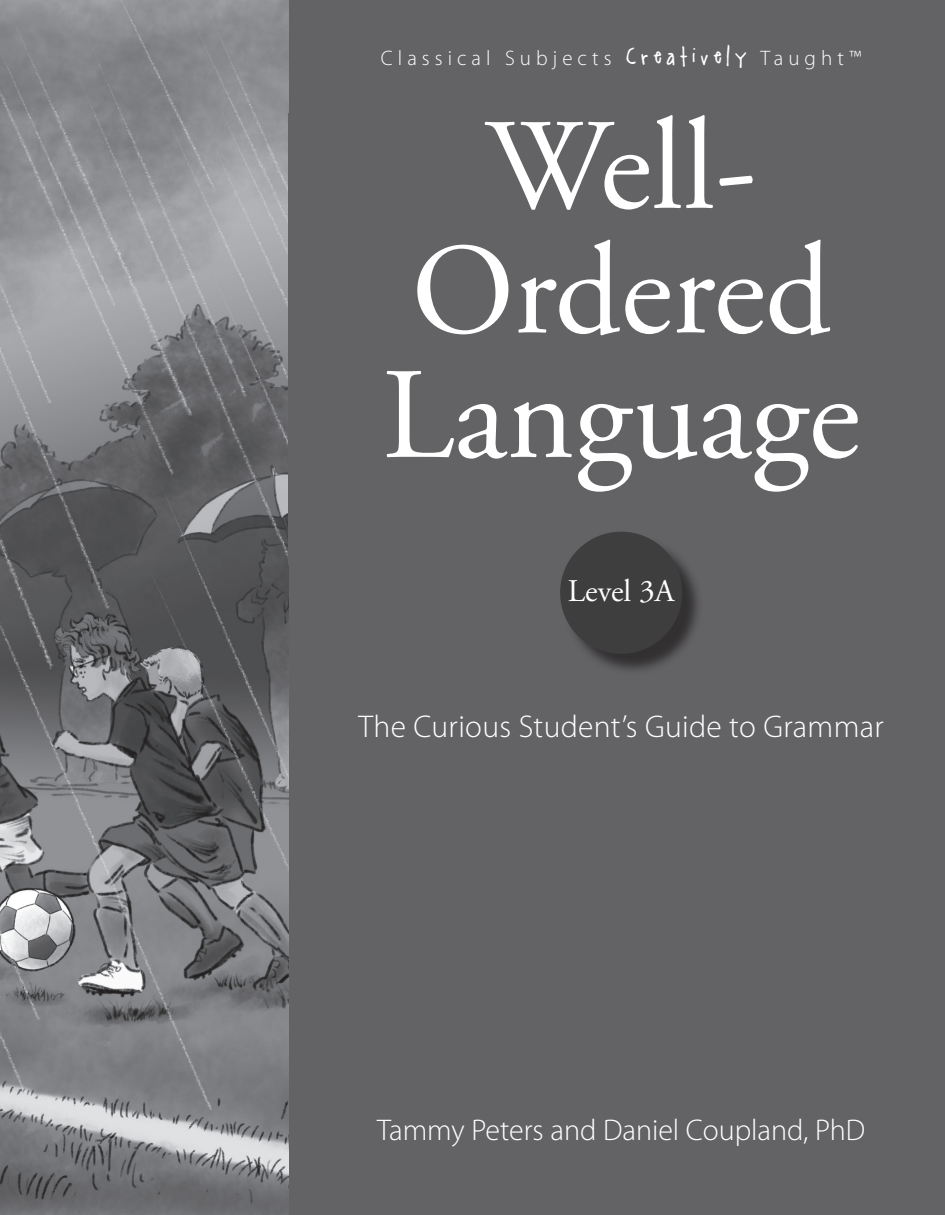
<style>
.page{position:relative;width:945px;height:1215px;background:#fff}
.page>*{position:absolute;margin:0;border:0;box-sizing:border-box;transform-origin:0 0}
.t1{font:129.6px/124.5px "Adobe Garamond Pro";color:#fff;text-align:center}
.t2{font:300 31.5px "Myriad Pro";letter-spacing:.01em;color:#fff}
.t3{font:31.5px "Adobe Garamond Pro";color:#fff}
.t4{font:300 30px "Myriad Pro";color:#fff}
.t5{font:300 21px "Myriad Pro";letter-spacing:.24em;color:#fff}
.s1{font-family:"A Little Pot";font-weight:400}
</style>
<div class="page">
<img style="left:0;top:0;width:290px;height:1215px">
<div style="left:290px;top:0;width:655px;height:1215px;background:#636366"></div>
<div style="left:289px;top:114px;width:656px;height:451px;background:#636366"></div>
<div style="left:563px;top:534px;width:141px;height:142px;background:#231f20;opacity:.75"></div>
<div style="left:560px;top:532px;width:122px;height:122px;background:#3e3e3f;border-radius:50%"></div>
<p class="t5" style="left:381px;top:45px;width:482px">Classical Subjects <span class="s1">Creatively</span> Taught™</p>
<h1 class="t1" style="left:382px;top:109px;width:479px">Well-<br>Ordered<br>Language</h1>
<h2 class="t3" style="left:568px;top:572px;width:108px">Level 3A</h2>
<h2 class="t2" style="left:359px;top:707px;width:527px">The Curious Student’s Guide to Grammar</h2>
<h3 class="t4" style="left:377px;top:1112px;width:490px">Tammy Peters and Daniel Coupland, PhD</h3>
</div>
